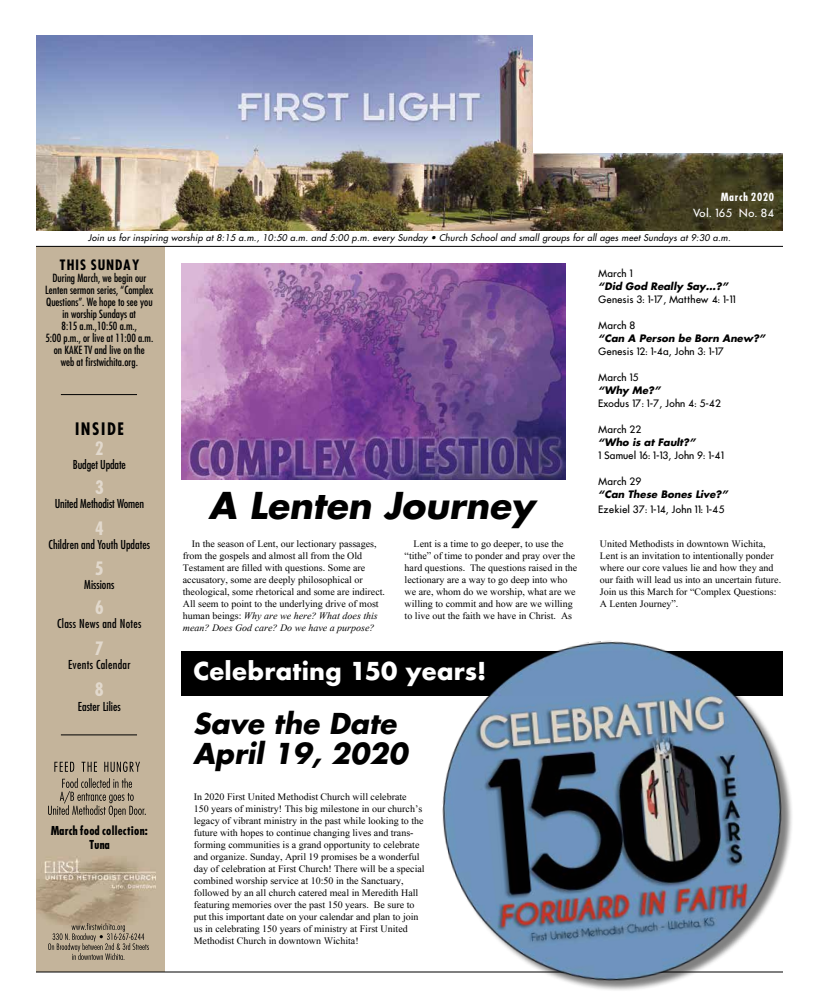
<style>
.page{position:relative;width:819px;height:1008px;background:#fff}
.page>*{position:absolute;margin:0;border:0;box-sizing:border-box;transform-origin:0 0}
.t1{font:italic 700 36px "Futura";color:#000}
.t2{font:italic 700 28px/30px "Futura";color:#000}
.t3{font:700 24px "Futura";color:#fff}
.t4{font:700 18px "Futura Cond";color:#e2d9cd}
.t5{font:700 16.8px "Futura Cond";letter-spacing:.07em;color:#000}
.t6{font:700 14px "Futura Cond";letter-spacing:.05em;color:#000}
.t7{font:condensed 12px "Futura";color:#000}
.t8{font:condensed 12px "Futura";letter-spacing:.025em;color:#000}
.t9{font:700 12px/14px "Futura Cond";letter-spacing:-.03em;color:#000;text-align:center}
.t10{font:condensed 11px/12px "Futura";color:#000;text-align:center}
.t11{font:500 11px "Futura";letter-spacing:.025em;color:#fff}
.t12{font:700 11px "Futura Cond";letter-spacing:.025em;color:#fff}
.t13{font:10px/12px "Times New Roman";color:#000}
.t14{font:500 10px "Futura";color:#000}
.t15{font:italic 700 10px "Futura";color:#000}
.t16{font:italic 9px "Futura";letter-spacing:.03em;color:#000}
.s1{font-style:italic}
</style>
<div class="page">
<div style="left:181px;top:651px;width:602px;height:45px;background:#000"></div>
<div style="left:36px;top:247px;width:128px;height:725px;background:#c4b49b"></div>
<img style="left:36px;top:35px;width:747px;height:195px">
<div style="left:534px;top:9px;width:285px;height:144px;background:#fff"></div>
<svg style="left:48px;top:778px;width:98px;height:39px;background:#a49681"></svg>
<svg style="left:54px;top:762px;width:86px;height:10px"></svg>
<svg style="left:48px;top:923px;width:101px;height:37px;background:#a89a84"></svg>
<hr style="left:61px;top:734px;width:76px;height:1px;background:#000">
<hr style="left:61px;top:394px;width:76px;height:1px;background:#000">
<hr style="left:36px;top:246px;width:747px;height:1px;background:#000">
<hr style="left:36px;top:972px;width:747px;height:1px;background:#000">
<img style="left:360px;top:640px;width:432px;height:350px">
<img style="left:181px;top:264px;width:384px;height:216px">
<p class="t12" style="left:721px;top:189px;width:55px">March 2020</p>
<p class="t11" style="left:693px;top:205px;width:83px">Vol. 165 No. 84</p>
<p class="t16" style="left:88px;top:232px;width:644px">Join us for inspiring worship at 8:15 a.m., 10:50 a.m. and 5:00 p.m. every Sunday • Church School and small groups for all ages meet Sundays at 9:30 a.m.</p>
<h3 class="t6" style="left:59px;top:256px;width:82px">THIS SUNDAY</h3>
<p class="t10" style="left:45px;top:272px;width:110px">During March, we begin our<br>Lenten sermon series, “Complex<br>Questions”. We hope to see you in worship Sundays at<br>8:15 a.m.,10:50 a.m.,<br>5:00 p.m., or live at 11:00 a.m. on KAKE TV and live on the<br>web at firstwichita.org.</p>
<p class="t14" style="left:598px;top:267px;width:36px">March 1</p>
<p class="t15" style="left:598px;top:280px;width:131px">“Did God Really Say…?”</p>
<p class="t14" style="left:598px;top:293px;width:139px">Genesis 3: 1-17, Matthew 4: 1-11</p>
<p class="t14" style="left:598px;top:319px;width:39px">March 8</p>
<p class="t15" style="left:598px;top:332px;width:169px">“Can A Person be Born Anew?”</p>
<p class="t14" style="left:598px;top:345px;width:128px">Genesis 12: 1-4a, John 3: 1-17</p>
<p class="t14" style="left:598px;top:371px;width:42px">March 15</p>
<p class="t15" style="left:598px;top:384px;width:64px">“Why Me?”</p>
<p class="t14" style="left:598px;top:397px;width:124px">Exodus 17: 1-7, John 4: 5-42</p>
<p class="t14" style="left:598px;top:423px;width:45px">March 22</p>
<p class="t15" style="left:598px;top:436px;width:99px">“Who is at Fault?”</p>
<p class="t14" style="left:598px;top:449px;width:127px">1 Samuel 16: 1-13, John 9: 1-41</p>
<p class="t14" style="left:598px;top:475px;width:45px">March 29</p>
<p class="t15" style="left:598px;top:488px;width:131px">“Can These Bones Live?”</p>
<h3 class="t5" style="left:75px;top:418px;width:50px">INSIDE</h3>
<h3 class="t4" style="left:95px;top:436px;width:10px">2</h3>
<p class="t7" style="left:73px;top:457px;width:55px">Budget Update</p>
<h3 class="t4" style="left:95px;top:475px;width:11px">3</h3>
<p class="t7" style="left:55px;top:496px;width:91px">United Methodist Women</p>
<h3 class="t4" style="left:95px;top:516px;width:11px">4</h3>
<p class="t7" style="left:49px;top:537px;width:103px">Children and Youth Updates</p>
<h3 class="t4" style="left:95px;top:556px;width:10px">5</h3>
<p class="t7" style="left:84px;top:577px;width:32px">Missions</p>
<h3 class="t4" style="left:95px;top:595px;width:11px">6</h3>
<p class="t8" style="left:57px;top:616px;width:86px">Class News and Notes</p>
<h3 class="t4" style="left:94px;top:637px;width:11px">7</h3>
<p class="t8" style="left:68px;top:657px;width:64px">Events Calendar</p>
<h3 class="t4" style="left:95px;top:678px;width:11px">8</h3>
<p class="t7" style="left:78px;top:699px;width:44px">Easter Lilies</p>
<h1 class="t1" style="left:209px;top:482px;width:327px">A Lenten Journey</h1>
<p class="t14" style="left:598px;top:503px;width:128px">Ezekiel 37: 1-14, John 11: 1-45</p>
<p class="t13" style="left:405px;top:538px;width:174px;text-indent:9px">Lent is a time to go deeper, to use the “tithe” of time to ponder and pray over the hard questions. The questions raised in the lectionary are a way to go deep into who we are, whom do we worship, what are we willing to commit and how are we willing to live out the faith we have in Christ. As</p>
<p class="t13" style="left:600px;top:538px;width:183px">United Methodists in downtown Wichita, Lent is an invitation to intentionally ponder where our core values lie and how they and our faith will lead us into an uncertain future.<br>Join us this March for “Complex Questions:<br>A Lenten Journey”.</p>
<p class="t13" style="left:183px;top:538px;width:204px;text-indent:9px">In the season of Lent, our lectionary passages, from the gospels and almost all from the Old Testament are filled with questions. Some are accusatory, some are deeply philosophical or theological, some rhetorical and some are indirect.<br>All seem to point to the underlying drive of most human beings: <span class="s1">Why are we here? What does this mean? Does God care? Do we have a purpose?</span></p>
<h3 class="t3" style="left:193px;top:653px;width:295px">Celebrating 150 years!</h3>
<h2 class="t2" style="left:193px;top:708px;width:216px">Save the Date<br>April 19, 2020</h2>
<p class="t9" style="left:51px;top:824px;width:99px">March food collection:<br>Tuna</p>
<p class="t13" style="left:194px;top:791px;width:233px">In 2020 First United Methodist Church will celebrate<br>150 years of ministry! This big milestone in our church’s legacy of vibrant ministry in the past while looking to the future with hopes to continue changing lives and trans&shy;forming communities is a grand opportunity to celebrate and organize. Sunday, April 19 promises be a wonderful day of celebration at First Church! There will be a special combined worship service at 10:50 in the Sanctuary, followed by an all church catered meal in Meredith Hall featuring memories over the past 150 years. Be sure to put this important date on your calendar and plan to join us in celebrating 150 years of ministry at First United Methodist Church in downtown Wichita!</p>
</div>
